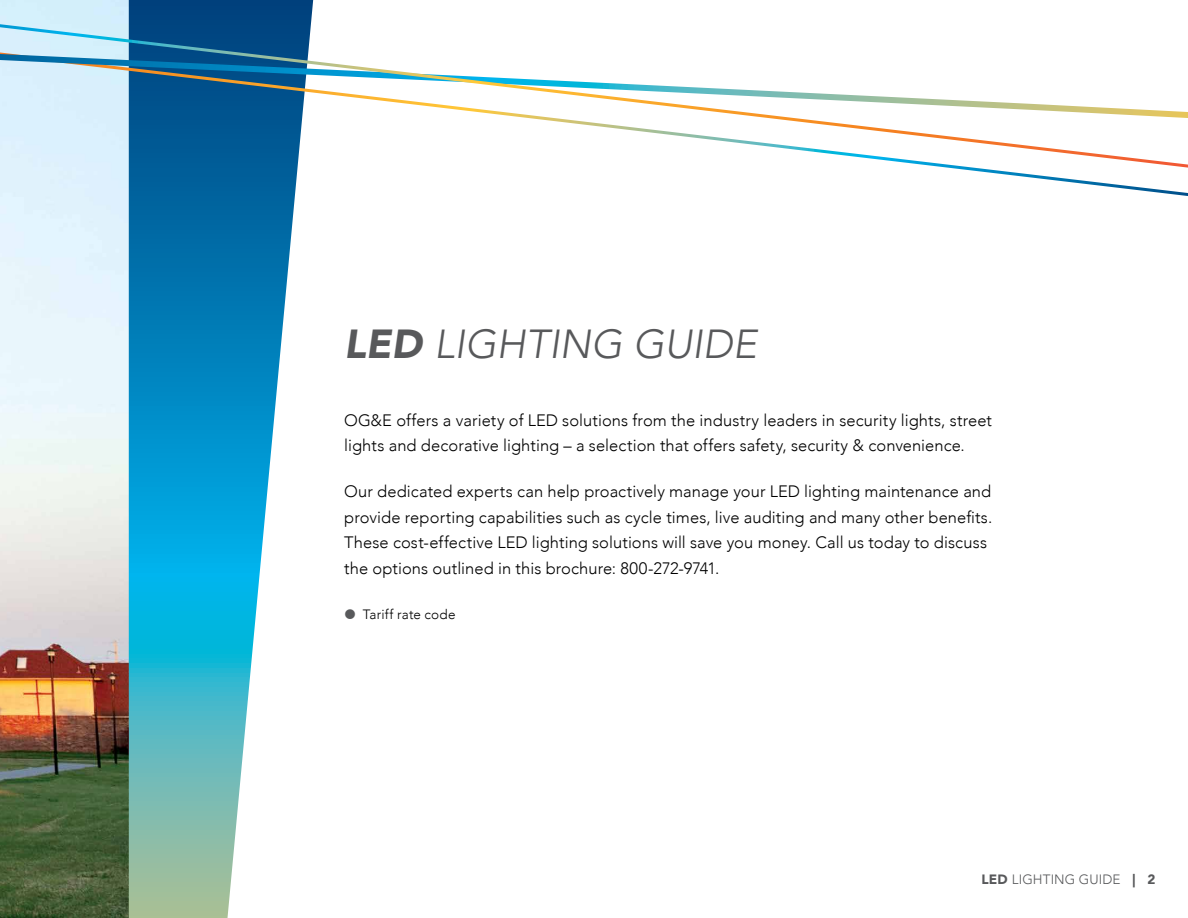
<style>
.page{position:relative;width:1188px;height:918px;background:#fff}
.page>*{position:absolute;margin:0;border:0;box-sizing:border-box;transform-origin:0 0}
.t1{font:italic 300 40.5px "Avenir";color:#58595b}
.t2{font:300 16.5px/25.5px "Avenir";letter-spacing:.005em;color:#000}
.t3{font:300 13.5px "Avenir";letter-spacing:.01em;color:#58595b}
.t4{font:300 13.5px "Avenir";letter-spacing:.015em;color:#000}
.s1{font-weight:900}
</style>
<div class="page">
<img style="left:0;top:207px;width:129px;height:711px">
<svg style="left:129px;top:207px;width:165px;height:711px"></svg>
<svg style="left:0;top:179px;width:1188px;height:28px"></svg>
<svg style="left:0;top:0;width:1188px;height:179px"></svg>
<h1 class="t1" style="left:344px;top:320px;width:414px"><span class="s1">LED</span> LIGHTING GUIDE</h1>
<p class="t2" style="left:344px;top:408px;width:649px">OG&amp;E offers a variety of LED solutions from the industry leaders in security lights, street lights and decorative lighting – a selection that offers safety, security &amp; convenience.</p>
<p class="t2" style="left:344px;top:479px;width:650px">Our dedicated experts can help proactively manage your LED lighting maintenance and provide reporting capabilities such as cycle times, live auditing and many other benefits.<br>These cost-effective LED lighting solutions will save you money. Call us today to discuss the options outlined in this brochure: 800-272-9741.</p>
<p class="t4" style="left:363px;top:607px;width:94px">Tariff rate code</p>
<p class="t3" style="left:982px;top:871px;width:175px"><span class="s1">LED</span> LIGHTING GUIDE <span class="s1">| 2</span></p>
</div>
